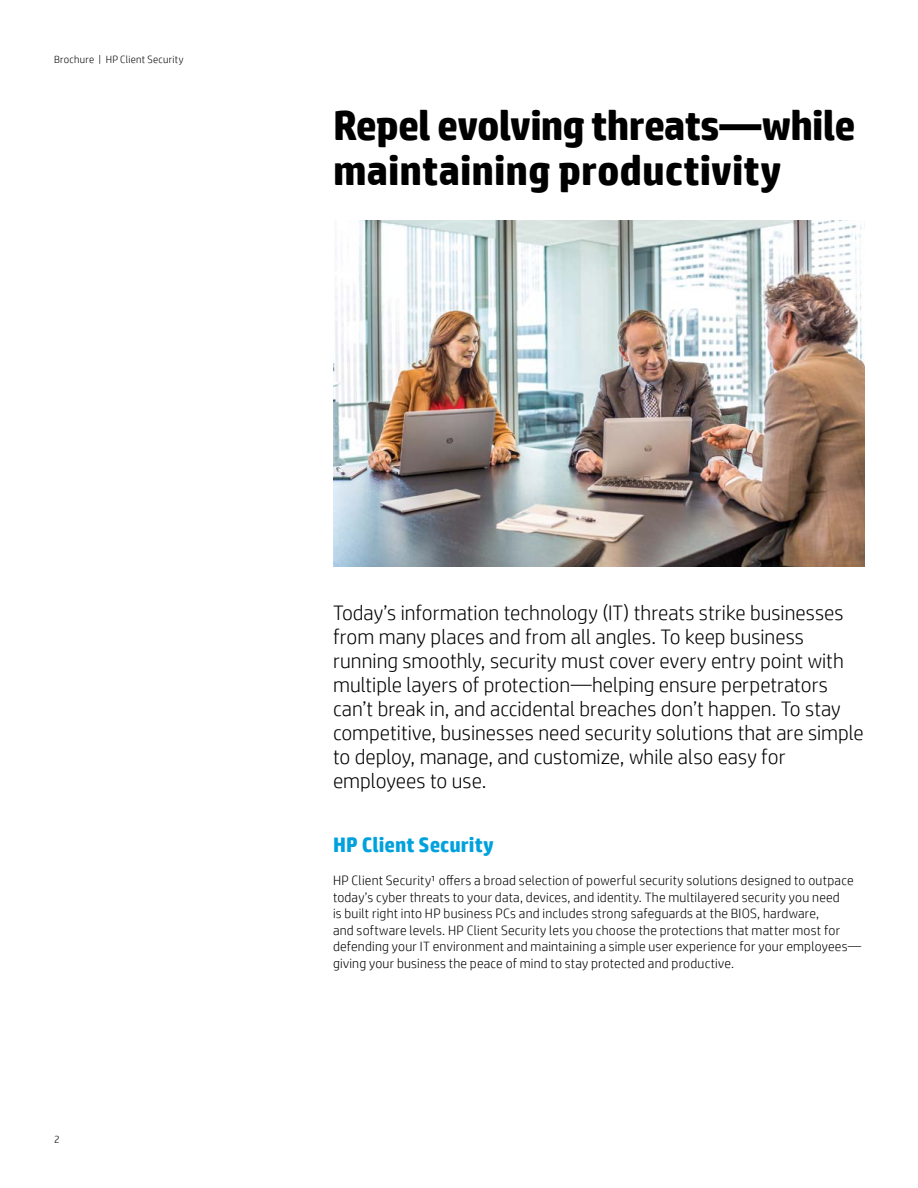
<style>
.page{position:relative;width:918px;height:1188px;background:#fff}
.page>*{position:absolute;margin:0;border:0;box-sizing:border-box;transform-origin:0 0}
.t1{font:700 42px/45px "HP Simplified ME";letter-spacing:-.01em;color:#000}
.t2{font:300 21px/24px "HP Simplified ME";color:#000}
.t3{font:700 21px "HP Simplified ME";letter-spacing:.005em;color:#00a1dd}
.t4{font:300 13.5px/16.5px "HP Simplified ME";letter-spacing:.015em;color:#000}
.t5{font:300 10.5px "HP Simplified ME";letter-spacing:.025em;color:#000}
</style>
<div class="page">
<img style="left:334px;top:220px;width:531px;height:347px">
<p class="t5" style="left:54px;top:53px;width:131px">Brochure | HP Client Security</p>
<h1 class="t1" style="left:333px;top:103px;width:524px">Repel evolving threats—while maintaining productivity</h1>
<p class="t5" style="left:54px;top:1133px;width:7px">2</p>
<p class="t2" style="left:333px;top:601px;width:532px">Today’s information technology (IT) threats strike businesses from many places and from all angles. To keep business running smoothly, security must cover every entry point with multiple layers of protection—helping ensure perpetrators can’t break in, and accidental breaches don’t happen. To stay competitive, businesses need security solutions that are simple to deploy, manage, and customize, while also easy for employees to use.</p>
<h2 class="t3" style="left:333px;top:833px;width:162px">HP Client Security</h2>
<p class="t4" style="left:333px;top:872px;width:530px">HP Client Security¹ offers a broad selection of powerful security solutions designed to outpace today’s cyber threats to your data, devices, and identity. The multilayered security you need<br>is built right into HP business PCs and includes strong safeguards at the BIOS, hardware,<br>and software levels. HP Client Security lets you choose the protections that matter most for defending your IT environment and maintaining a simple user experience for your employees— giving your business the peace of mind to stay protected and productive.</p>
</div>
